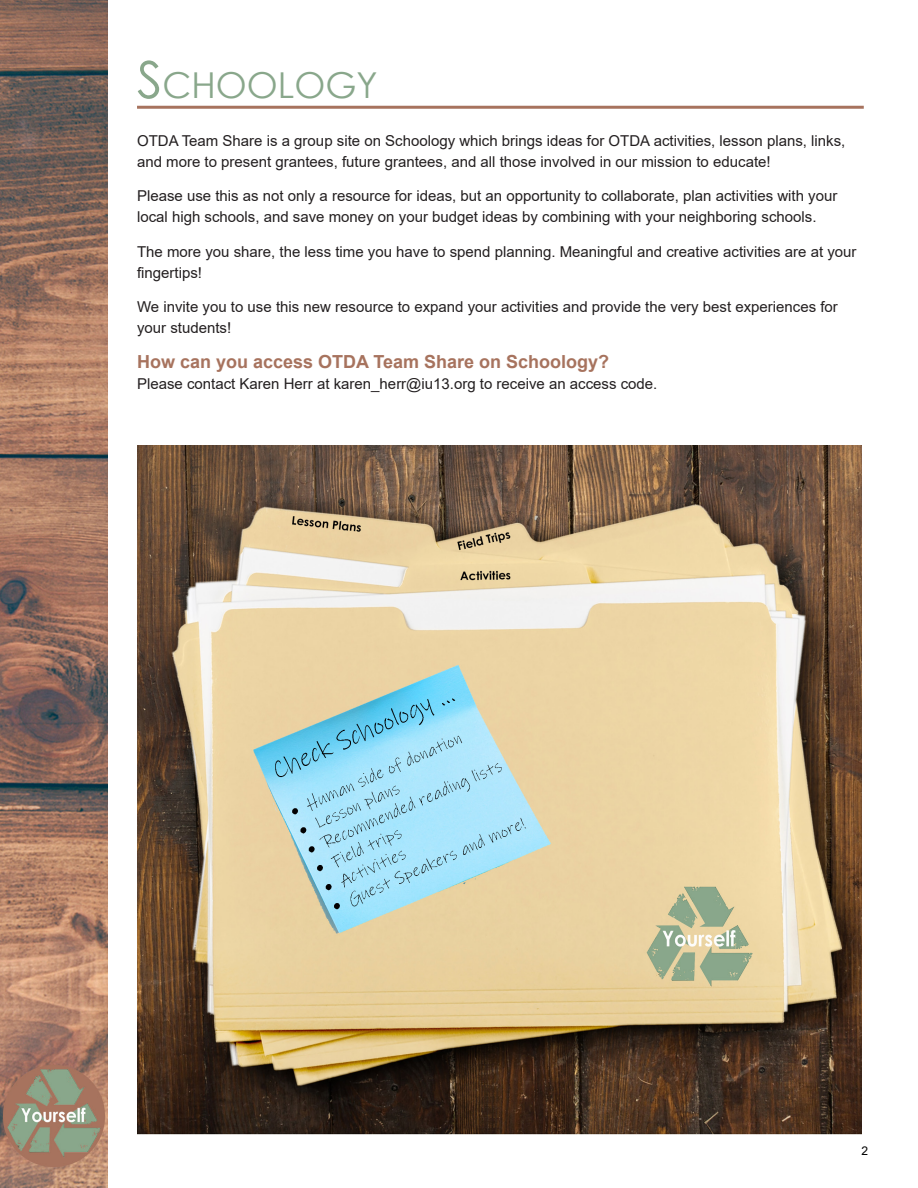
<style>
.page{position:relative;width:918px;height:1188px;background:#fff}
.page>*{position:absolute;margin:0;border:0;box-sizing:border-box;transform-origin:0 0}
.t1{font:35.7px "Century Gothic";color:#89a78b}
.t2{font:700 18px "Arial";color:#a7735e}
.t3{font:15px/21px "Arial";color:#231f20}
.t4{font:12px "Arial";color:#000}
.s1{font-size:51px}
</style>
<div class="page">
<hr style="left:137px;top:106px;width:727px;height:3px;background:#a7735e">
<img style="left:0;top:0;width:108px;height:1188px">
<img style="left:137px;top:445px;width:724px;height:689px">
<h1 class="t1" style="left:137px;top:60px;width:242px"><span class="s1">S</span>CHOOLOGY</h1>
<p class="t3" style="left:137px;top:130px;width:710px">OTDA Team Share is a group site on Schoology which brings ideas for OTDA activities, lesson plans, links, and more to present grantees, future grantees, and all those involved in our mission to educate!</p>
<p class="t3" style="left:137px;top:186px;width:702px">Please use this as not only a resource for ideas, but an opportunity to collaborate, plan activities with your local high schools, and save money on your budget ideas by combining with your neighboring schools.</p>
<p class="t3" style="left:137px;top:241px;width:721px">The more you share, the less time you have to spend planning. Meaningful and creative activities are at your fingertips!</p>
<p class="t3" style="left:137px;top:297px;width:702px">We invite you to use this new resource to expand your activities and provide the very best experiences for your students!</p>
<p class="t2" style="left:137px;top:349px;width:474px">How can you access OTDA Team Share on Schoology?</p>
<p class="t3" style="left:137px;top:373px;width:522px">Please contact Karen Herr at karen_herr@iu13.org to receive an access code.</p>
<p class="t4" style="left:861px;top:1143px;width:8px">2</p>
</div>
